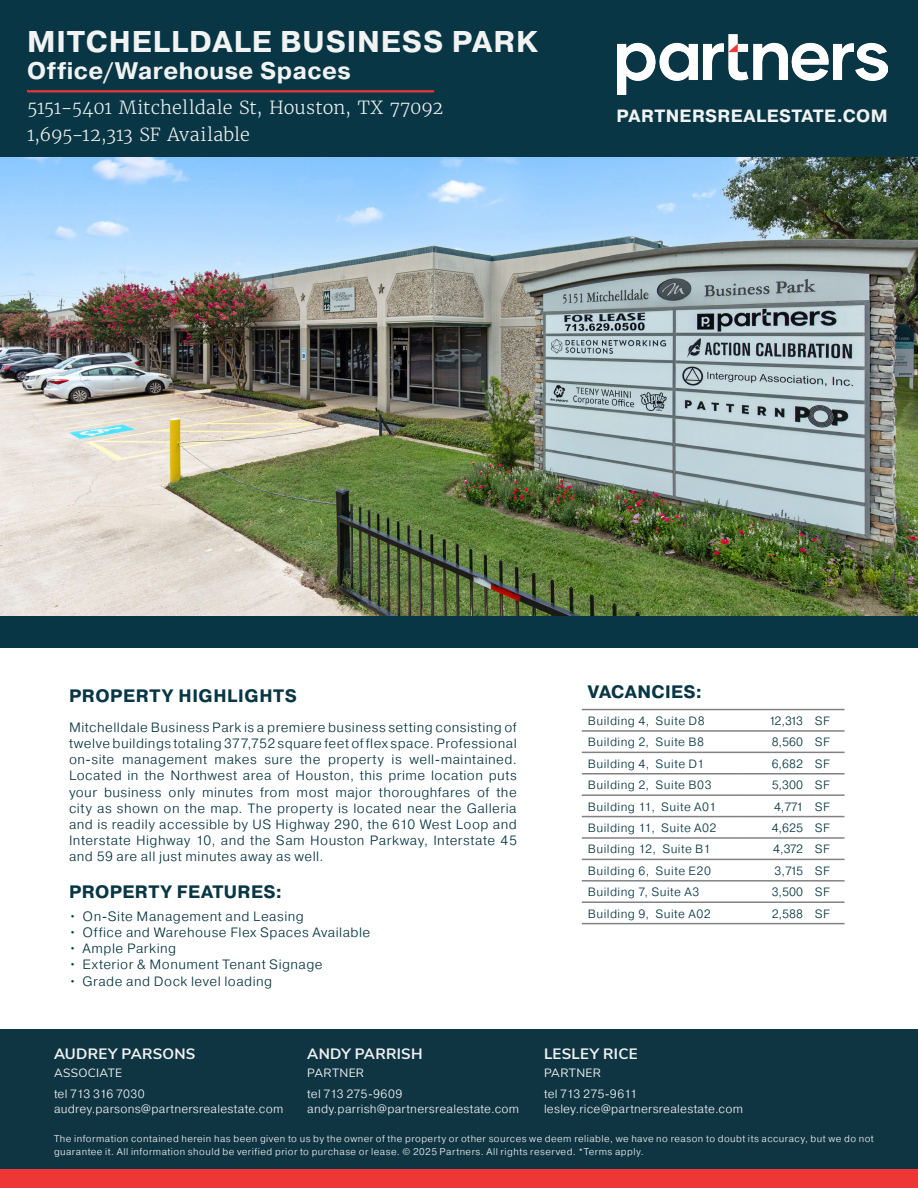
<style>
.page{position:relative;width:918px;height:1188px;background:#fff}
.page>*{position:absolute;margin:0;border:0;box-sizing:border-box;transform-origin:0 0}
.U_-_Page_lines{font:700 30px "Pragmatica";letter-spacing:.025em;color:#f1f2f2}
.U_-_Page_lines-2{font:700 24px "Pragmatica";letter-spacing:.02em;color:#f1f2f2}
.U_-_Page_lines-3{font:300 18px "Merriweather";color:#f1f2f2}
.Paragraph_Style_2{font:700 18px "Pragmatica";letter-spacing:.03em;color:#083644}
.U_-_Page_lines-4{font:700 17.7px "Pragmatica";letter-spacing:.025em;color:#f1f2f2}
.Body{font:700 15px "Nunito Sans";letter-spacing:.015em;color:#f1f2f2}
.Paragraph_Style_2-2{font:300 13.5px/16.2px "Pragmatica";letter-spacing:.03em;color:#083644;text-align:justify}
.Paragraph_Style_2-3{font:300 12px "Pragmatica";letter-spacing:.035em;color:#083644}
.Body-2{font:300 12px "Pragmatica";letter-spacing:.02em;color:#f1f2f2}
.Body-3{font:12px "Nunito Sans";letter-spacing:.025em;color:#f1f2f2}
.Body-4{font:300 9.75px/13.5px "Pragmatica";letter-spacing:.045em;color:#f1f2f2}
</style>
<div class="page">
<div style="left:0;top:156px;width:918px;height:492px;background:#083644"></div>
<img style="left:0;top:157px;width:918px;height:459px">
<div style="left:0;top:0;width:918px;height:157px;background:#083644"></div>
<hr style="left:27px;top:90px;width:407px;height:2px;background:#ee3637">
<img style="left:618px;top:34px;width:270px;height:60px">
<hr style="left:582px;top:709px;width:160px;height:1px;background:#808285">
<hr style="left:742px;top:709px;width:67px;height:1px;background:#808285">
<hr style="left:809px;top:709px;width:36px;height:1px;background:#808285">
<hr style="left:582px;top:730px;width:160px;height:2px;background:#808285">
<hr style="left:742px;top:730px;width:67px;height:2px;background:#808285">
<hr style="left:809px;top:730px;width:36px;height:2px;background:#808285">
<hr style="left:582px;top:752px;width:160px;height:1px;background:#808285">
<hr style="left:742px;top:752px;width:67px;height:1px;background:#808285">
<hr style="left:809px;top:752px;width:36px;height:1px;background:#808285">
<hr style="left:582px;top:773px;width:160px;height:2px;background:#808285">
<hr style="left:742px;top:773px;width:67px;height:2px;background:#808285">
<hr style="left:809px;top:773px;width:36px;height:2px;background:#808285">
<hr style="left:582px;top:794px;width:160px;height:2px;background:#808285">
<hr style="left:742px;top:794px;width:67px;height:2px;background:#808285">
<hr style="left:809px;top:794px;width:36px;height:2px;background:#808285">
<hr style="left:582px;top:816px;width:160px;height:1px;background:#808285">
<hr style="left:742px;top:816px;width:67px;height:1px;background:#808285">
<hr style="left:809px;top:816px;width:36px;height:1px;background:#808285">
<hr style="left:582px;top:837px;width:160px;height:2px;background:#808285">
<hr style="left:742px;top:837px;width:67px;height:2px;background:#808285">
<hr style="left:809px;top:837px;width:36px;height:2px;background:#808285">
<hr style="left:582px;top:859px;width:160px;height:1px;background:#808285">
<hr style="left:742px;top:859px;width:67px;height:1px;background:#808285">
<hr style="left:809px;top:859px;width:36px;height:1px;background:#808285">
<hr style="left:582px;top:880px;width:160px;height:2px;background:#808285">
<hr style="left:742px;top:880px;width:67px;height:2px;background:#808285">
<hr style="left:809px;top:880px;width:36px;height:2px;background:#808285">
<hr style="left:582px;top:901px;width:160px;height:2px;background:#808285">
<hr style="left:742px;top:901px;width:67px;height:2px;background:#808285">
<hr style="left:809px;top:901px;width:36px;height:2px;background:#808285">
<hr style="left:582px;top:923px;width:160px;height:1px;background:#808285">
<hr style="left:742px;top:923px;width:67px;height:1px;background:#808285">
<hr style="left:809px;top:923px;width:36px;height:1px;background:#808285">
<div style="left:0;top:1029px;width:918px;height:141px;background:#0f3543"></div>
<div style="left:0;top:1170px;width:918px;height:18px;background:#ee3637"></div>
<p class="U_-_Page_lines" style="left:27px;top:22px;width:512px">MITCHELLDALE BUSINESS PARK</p>
<p class="U_-_Page_lines-2" style="left:27px;top:55px;width:325px">Office/Warehouse Spaces</p>
<p class="U_-_Page_lines-3" style="left:27px;top:97px;width:418px">5151-5401 Mitchelldale St, Houston, TX 77092</p>
<p class="U_-_Page_lines-3" style="left:27px;top:124px;width:225px">1,695-12,313 SF Available</p>
<p class="U_-_Page_lines-4" style="left:617px;top:104px;width:273px">PARTNERSREALESTATE.COM</p>
<p class="Paragraph_Style_2" style="left:69px;top:684px;width:229px">PROPERTY HIGHLIGHTS</p>
<p class="Paragraph_Style_2-2" style="left:69px;top:719px;width:449px">Mitchelldale Business Park is a premiere business setting consisting of twelve buildings totaling 377,752 square feet of flex space. Professional on-site management makes sure the property is well-maintained.<br>Located in the Northwest area of Houston, this prime location puts your business only minutes from most major thoroughfares of the city as shown on the map. The property is located near the Galleria and is readily accessible by US Highway 290, the 610 West Loop and Interstate Highway 10, and the Sam Houston Parkway, Interstate 45 and 59 are all just minutes away as well.</p>
<p class="Paragraph_Style_2" style="left:69px;top:880px;width:215px">PROPERTY FEATURES:</p>
<p class="Paragraph_Style_2-2" style="left:69px;top:908px;width:236px">• On-Site Management and Leasing</p>
<p class="Paragraph_Style_2-2" style="left:69px;top:924px;width:303px">• Office and Warehouse Flex Spaces Available</p>
<p class="Paragraph_Style_2-2" style="left:69px;top:940px;width:109px">• Ample Parking</p>
<p class="Paragraph_Style_2-2" style="left:69px;top:956px;width:255px">• Exterior &amp; Monument Tenant Signage</p>
<p class="Paragraph_Style_2-2" style="left:69px;top:973px;width:205px">• Grade and Dock level loading</p>
<p class="Paragraph_Style_2" style="left:588px;top:680px;width:116px">VACANCIES:</p>
<p class="Paragraph_Style_2-3" style="left:588px;top:713px;width:118px">Building 4, Suite D8</p>
<p class="Paragraph_Style_2-3" style="left:769px;top:713px;width:36px">12,313</p>
<p class="Paragraph_Style_2-3" style="left:815px;top:713px;width:17px">SF</p>
<p class="Paragraph_Style_2-3" style="left:588px;top:735px;width:118px">Building 2, Suite B8</p>
<p class="Paragraph_Style_2-3" style="left:772px;top:735px;width:33px">8,560</p>
<p class="Paragraph_Style_2-3" style="left:815px;top:735px;width:17px">SF</p>
<p class="Paragraph_Style_2-3" style="left:588px;top:756px;width:118px">Building 4, Suite D1</p>
<p class="Paragraph_Style_2-3" style="left:772px;top:756px;width:33px">6,682</p>
<p class="Paragraph_Style_2-3" style="left:815px;top:756px;width:17px">SF</p>
<p class="Paragraph_Style_2-3" style="left:588px;top:777px;width:125px">Building 2, Suite B03</p>
<p class="Paragraph_Style_2-3" style="left:772px;top:777px;width:33px">5,300</p>
<p class="Paragraph_Style_2-3" style="left:815px;top:777px;width:17px">SF</p>
<p class="Paragraph_Style_2-3" style="left:588px;top:799px;width:130px">Building 11, Suite A01</p>
<p class="Paragraph_Style_2-3" style="left:774px;top:799px;width:30px">4,771</p>
<p class="Paragraph_Style_2-3" style="left:815px;top:799px;width:17px">SF</p>
<p class="Paragraph_Style_2-3" style="left:588px;top:820px;width:130px">Building 11, Suite A02</p>
<p class="Paragraph_Style_2-3" style="left:772px;top:820px;width:33px">4,625</p>
<p class="Paragraph_Style_2-3" style="left:815px;top:820px;width:17px">SF</p>
<p class="Paragraph_Style_2-3" style="left:588px;top:842px;width:124px">Building 12, Suite B1</p>
<p class="Paragraph_Style_2-3" style="left:773px;top:842px;width:31px">4,372</p>
<p class="Paragraph_Style_2-3" style="left:815px;top:842px;width:17px">SF</p>
<p class="Paragraph_Style_2-3" style="left:588px;top:863px;width:125px">Building 6, Suite E20</p>
<p class="Paragraph_Style_2-3" style="left:775px;top:863px;width:30px">3,715</p>
<p class="Paragraph_Style_2-3" style="left:815px;top:863px;width:17px">SF</p>
<p class="Paragraph_Style_2-3" style="left:588px;top:884px;width:113px">Building 7, Suite A3</p>
<p class="Paragraph_Style_2-3" style="left:772px;top:884px;width:33px">3,500</p>
<p class="Paragraph_Style_2-3" style="left:815px;top:884px;width:17px">SF</p>
<p class="Paragraph_Style_2-3" style="left:588px;top:906px;width:124px">Building 9, Suite A02</p>
<p class="Paragraph_Style_2-3" style="left:772px;top:906px;width:33px">2,588</p>
<p class="Paragraph_Style_2-3" style="left:815px;top:906px;width:17px">SF</p>
<p class="Body" style="left:54px;top:1042px;width:143px">AUDREY PARSONS</p>
<p class="Body-3" style="left:54px;top:1064px;width:70px">ASSOCIATE</p>
<p class="Body-2" style="left:54px;top:1087px;width:92px">tel 713 316 7030</p>
<p class="Body-2" style="left:54px;top:1102px;width:231px">audrey.parsons@partnersrealestate.com</p>
<p class="Body" style="left:307px;top:1042px;width:117px">ANDY PARRISH</p>
<p class="Body-3" style="left:307px;top:1064px;width:58px">PARTNER</p>
<p class="Body-2" style="left:307px;top:1087px;width:97px">tel 713 275-9609</p>
<p class="Body-2" style="left:307px;top:1102px;width:214px">andy.parrish@partnersrealestate.com</p>
<p class="Body" style="left:544px;top:1042px;width:95px">LESLEY RICE</p>
<p class="Body-3" style="left:544px;top:1064px;width:58px">PARTNER</p>
<p class="Body-2" style="left:544px;top:1087px;width:94px">tel 713 275-9611</p>
<p class="Body-2" style="left:544px;top:1102px;width:201px">lesley.rice@partnersrealestate.com</p>
<p class="Body-4" style="left:54px;top:1131px;width:821px">The information contained herein has been given to us by the owner of the property or other sources we deem reliable, we have no reason to doubt its accuracy, but we do not guarantee it. All information should be verified prior to purchase or lease. © 2025 Partners. All rights reserved. *Terms apply.</p>
</div>
